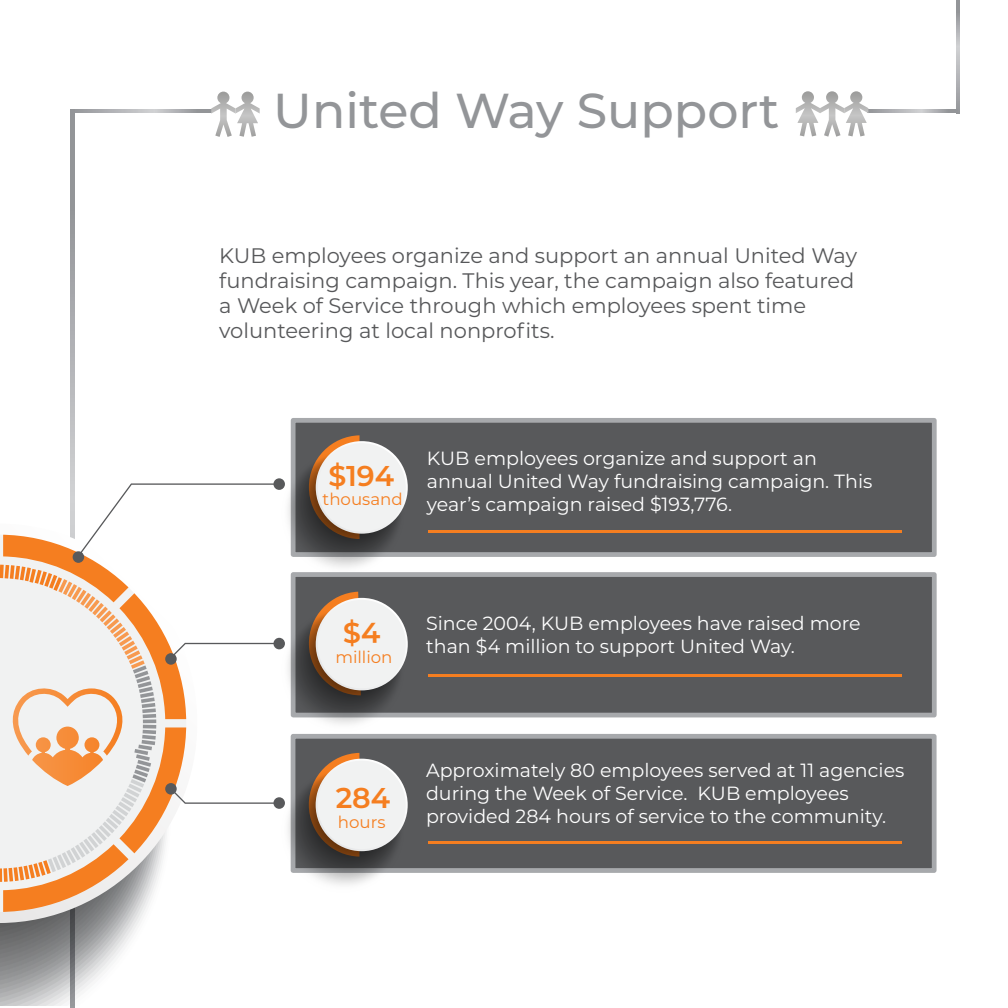
<style>
.page{position:relative;width:1008px;height:1008px;background:#fff}
.page>*{position:absolute;margin:0;border:0;box-sizing:border-box;transform-origin:0 0}
.t1{font:500 49px "Montserrat";color:#939598}
.t2{font:600 28.7px "Montserrat";color:#f57e20}
.t3{font:21px/25.2px "Montserrat";color:#57585a}
.t4{font:19.07px/22.9px "Montserrat";color:#fff}
.t5{font:16.62px "Montserrat";color:#f57e20}
</style>
<div class="page">
<svg style="left:956px;top:0;width:4px;height:113px"></svg>
<svg style="left:71px;top:109px;width:140px;height:4px"></svg>
<svg style="left:71px;top:110px;width:3px;height:898px"></svg>
<svg style="left:211px;top:92px;width:49px;height:45px"></svg>
<svg style="left:868px;top:109px;width:89px;height:4px"></svg>
<svg style="left:796px;top:91px;width:72px;height:46px"></svg>
<div style="left:293px;top:420px;width:641px;height:135px;background:#58595b"></div>
<div style="left:291px;top:418px;width:646px;height:139px;border:5px solid #a7a9ac"></div>
<div style="left:293px;top:575px;width:641px;height:140px;background:#58595b"></div>
<div style="left:291px;top:572px;width:646px;height:145px;border:5px solid #a7a9ac"></div>
<div style="left:293px;top:736px;width:641px;height:135px;background:#58595b"></div>
<div style="left:291px;top:734px;width:646px;height:139px;border:5px solid #a7a9ac"></div>
<hr style="left:428px;top:530px;width:473px;height:2px;background:#f57e20">
<hr style="left:428px;top:675px;width:473px;height:2px;background:#f57e20">
<hr style="left:428px;top:841px;width:473px;height:2px;background:#f57e20">
<svg style="left:0;top:435px;width:405px;height:487px"></svg>
<p class="t1" style="left:273px;top:76px;width:508px">United Way Support</p>
<p class="t3" style="left:219px;top:242px;width:639px">KUB employees organize and support an annual United Way fundraising campaign. This year, the campaign also featured a Week of Service through which employees spent time volunteering at local nonprofits.</p>
<p class="t2" style="left:328px;top:456px;width:67px">$194</p>
<p class="t5" style="left:323px;top:488px;width:82px">thousand</p>
<p class="t4" style="left:427px;top:446px;width:447px">KUB employees organize and support an annual United Way fundraising campaign. This year’s campaign raised $193,776.</p>
<p class="t5" style="left:335px;top:646px;width:59px">million</p>
<p class="t4" style="left:426px;top:612px;width:436px">Since 2004, KUB employees have raised more than $4 million to support United Way.</p>
<p class="t2" style="left:336px;top:778px;width:56px">284</p>
<p class="t5" style="left:338px;top:811px;width:49px">hours</p>
<p class="t4" style="left:426px;top:759px;width:480px">Approximately 80 employees served at 11 agencies during the Week of Service. KUB employees provided 284 hours of service to the community.</p>
</div>
